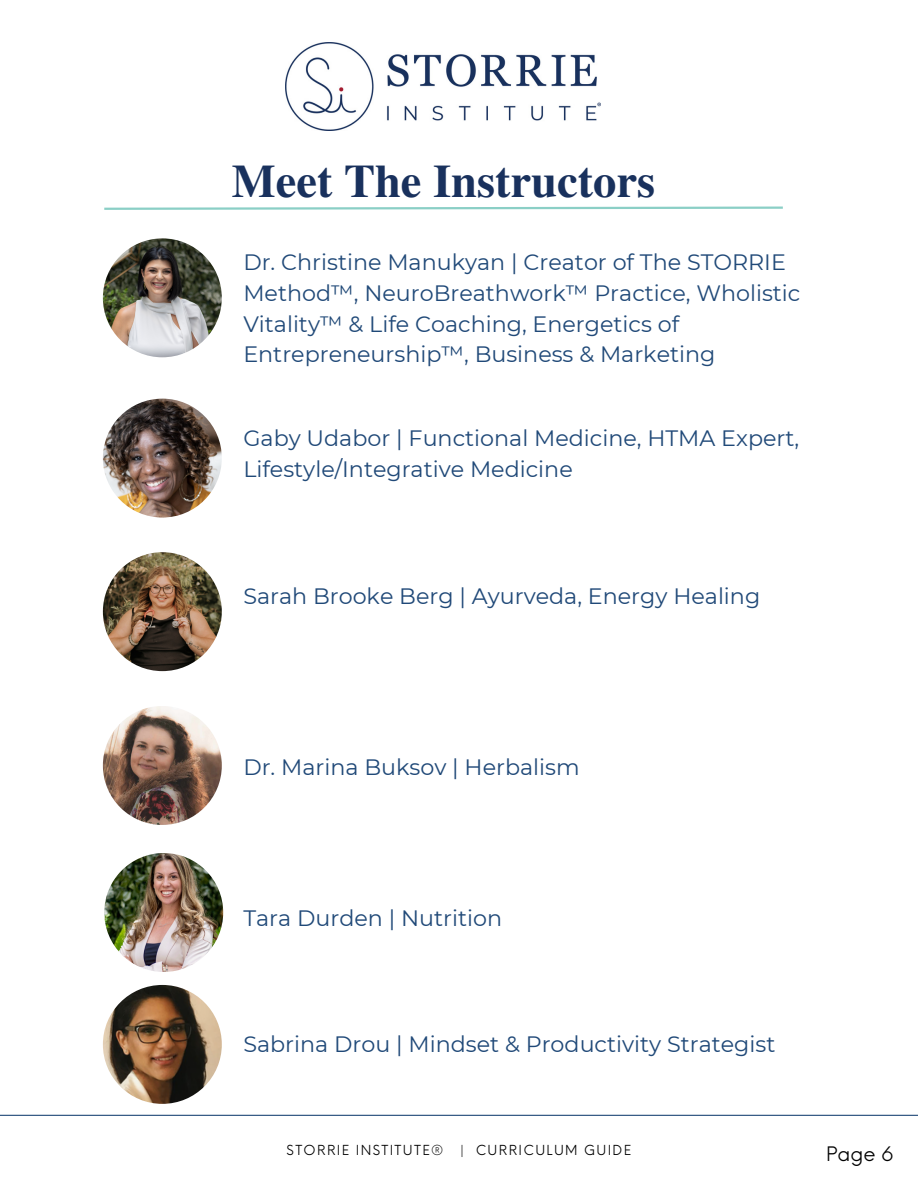
<style>
.page{position:relative;width:918px;height:1188px;background:#fff}
.page>*{position:absolute;margin:0;border:0;box-sizing:border-box;transform-origin:0 0}
.t1{font:700 46.5px "Te X Gyre Termes";color:#19315d}
.t2{font:22.2px/30.9px "Montserrat";color:#204978}
.t3{font:19.5px "Neue Einstellung";color:#000}
.t4{font:13.5px "Neue Einstellung";letter-spacing:.1em;color:#000}
</style>
<div class="page">
<svg style="left:104px;top:206px;width:679px;height:4px"></svg>
<hr style="left:0;top:1115px;width:918px;height:1px;background:#204978">
<img style="left:103px;top:238px;width:119px;height:119px;border-radius:50%">
<img style="left:103px;top:399px;width:119px;height:119px;border-radius:50%">
<img style="left:103px;top:552px;width:119px;height:119px;border-radius:50%">
<img style="left:103px;top:706px;width:119px;height:119px;border-radius:50%">
<img style="left:104px;top:853px;width:119px;height:119px;border-radius:50%">
<img style="left:103px;top:985px;width:119px;height:119px;border-radius:50%">
<img style="left:286px;top:43px;width:315px;height:87px">
<p class="t1" style="left:232px;top:145px;width:425px">Meet The Instructors</p>
<p class="t2" style="left:243px;top:246px;width:559px">Dr. Christine Manukyan | Creator of The STORRIE Method™, NeuroBreathwork™ Practice, Wholistic Vitality™ &amp; Life Coaching, Energetics of Entrepreneurship™, Business &amp; Marketing</p>
<h2 class="t2" style="left:243px;top:423px;width:557px">Gaby Udabor | Functional Medicine, HTMA Expert,<br>Lifestyle/Integrative Medicine</h2>
<p class="t2" style="left:243px;top:581px;width:518px">Sarah Brooke Berg | Ayurveda, Energy Healing</p>
<h2 class="t2" style="left:243px;top:751px;width:338px">Dr. Marina Buksov | Herbalism</h2>
<p class="t2" style="left:243px;top:903px;width:260px">Tara Durden | Nutrition</p>
<h2 class="t2" style="left:243px;top:1029px;width:534px">Sabrina Drou | Mindset &amp; Productivity Strategist</h2>
<h1 class="t4" style="left:287px;top:1138px;width:346px">STORRIE INSTITUTE® | CURRICULUM GUIDE</h1>
<p class="t3" style="left:826px;top:1136px;width:69px">Page 6</p>
</div>
